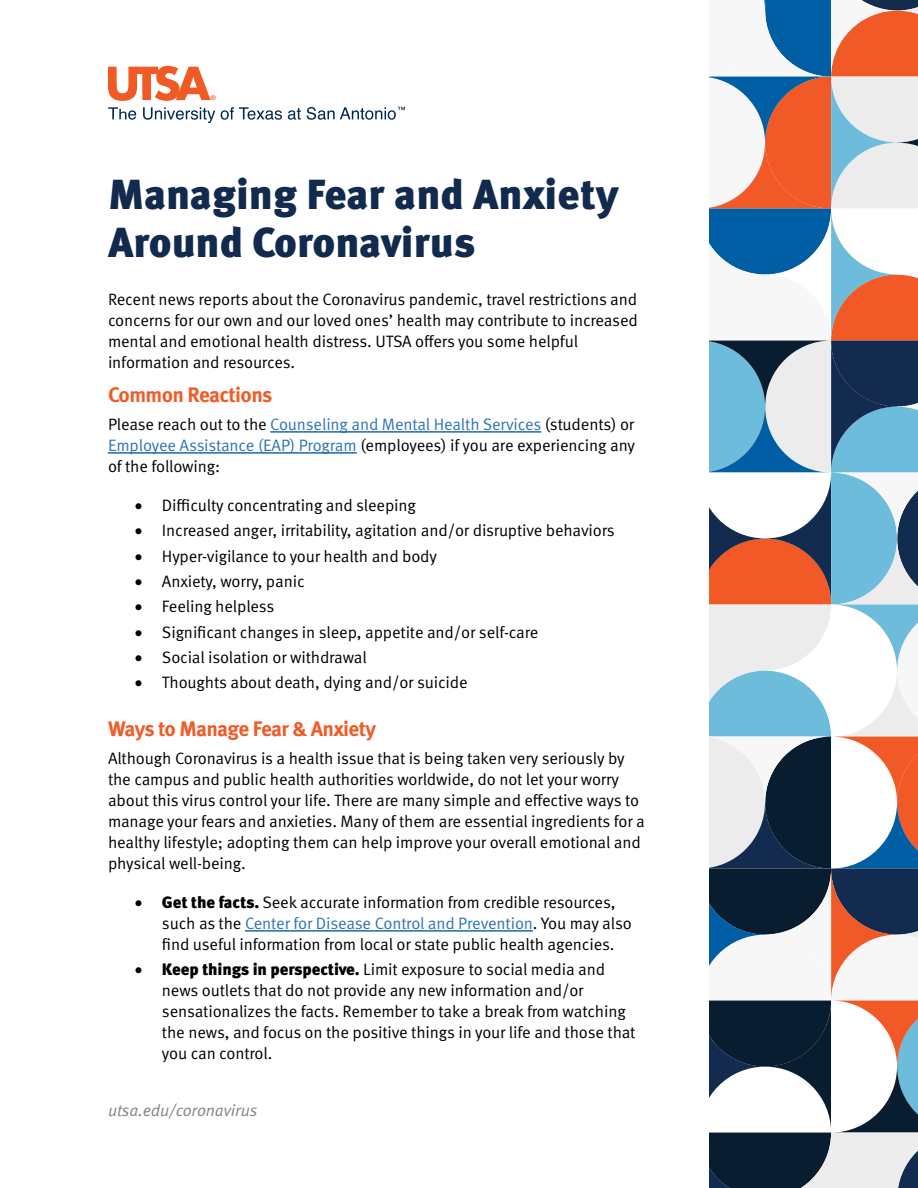
<style>
.page{position:relative;width:918px;height:1188px;background:#fff}
.page>*{position:absolute;margin:0;border:0;box-sizing:border-box;transform-origin:0 0}
.t1{font:900 42px/48px "Meta Pro";color:#112a4e}
.t2{font:700 21px "Meta Pro";letter-spacing:-.03em;color:#f15b27}
.t3{font:16.5px/21px "Meta Pro Norm";letter-spacing:-.01em;color:#000}
.t4{font:16.5px "Meta Pro Norm Ita";letter-spacing:-.01em;color:#808285}
.s1{color:#2e74b5}
.s2{font-family:"Meta Pro";font-weight:900}
</style>
<div class="page">
<svg style="left:710px;top:0;width:208px;height:1188px"></svg>
<hr style="left:270px;top:431px;width:271px;height:2px;background:#2e74b5">
<hr style="left:108px;top:452px;width:249px;height:2px;background:#2e74b5">
<hr style="left:245px;top:930px;width:288px;height:2px;background:#2e74b5">
<svg style="left:108px;top:107px;width:28px;height:13px"></svg>
<svg style="left:143px;top:107px;width:72px;height:16px"></svg>
<svg style="left:221px;top:107px;width:61px;height:13px"></svg>
<svg style="left:288px;top:108px;width:13px;height:12px"></svg>
<svg style="left:307px;top:107px;width:98px;height:13px"></svg>
<svg style="left:108px;top:66px;width:108px;height:35px"></svg>
<h1 class="t1" style="left:108px;top:168px;width:512px">Managing Fear and Anxiety<br>Around Coronavirus</h1>
<p class="t3" style="left:108px;top:287px;width:531px">Recent news reports about the Coronavirus pandemic, travel restrictions and concerns for our own and our loved ones’ health may contribute to increased mental and emotional health distress. UTSA offers you some helpful information and resources.</p>
<p class="t2" style="left:108px;top:378px;width:166px">Common Reactions</p>
<p class="t3" style="left:108px;top:413px;width:529px;text-align:justify">Please reach out to the <span class="s1">Counseling and Mental Health Services</span> (students) or <span class="s1">Employee Assistance (EAP) Program</span> (employees) if you are experiencing any of the following:</p>
<p class="t3" style="left:135px;top:494px;width:283px">• Difficulty concentrating and sleeping</p>
<p class="t3" style="left:135px;top:519px;width:481px">• Increased anger, irritability, agitation and/or disruptive behaviors</p>
<p class="t3" style="left:135px;top:544px;width:304px">• Hyper-vigilance to your health and body</p>
<p class="t3" style="left:135px;top:570px;width:171px">• Anxiety, worry, panic</p>
<p class="t3" style="left:135px;top:595px;width:141px">• Feeling helpless</p>
<p class="t3" style="left:135px;top:620px;width:405px">• Significant changes in sleep, appetite and/or self-care</p>
<p class="t3" style="left:135px;top:646px;width:233px">• Social isolation or withdrawal</p>
<p class="t3" style="left:135px;top:671px;width:334px">• Thoughts about death, dying and/or suicide</p>
<p class="t2" style="left:108px;top:712px;width:270px">Ways to Manage Fear &amp; Anxiety</p>
<p class="t3" style="left:108px;top:747px;width:539px">Although Coronavirus is a health issue that is being taken very seriously by the campus and public health authorities worldwide, do not let your worry about this virus control your life. There are many simple and effective ways to manage your fears and anxieties. Many of them are essential ingredients for a healthy lifestyle; adopting them can help improve your overall emotional and physical well-being.</p>
<p class="t3" style="left:162px;top:891px;width:471px;text-indent:-27px">• <span class="s2">Get the facts.</span> Seek accurate information from credible resources, such as the <span class="s1">Center for Disease Control and Prevention</span>. You may also find useful information from local or state public health agencies.</p>
<p class="t3" style="left:162px;top:958px;width:475px;text-indent:-27px">• <span class="s2">Keep things in perspective.</span> Limit exposure to social media and news outlets that do not provide any new information and/or sensationalizes the facts. Remember to take a break from watching the news, and focus on the positive things in your life and those that you can control.</p>
<p class="t4" style="left:108px;top:1098px;width:151px">utsa.edu/coronavirus</p>
</div>
